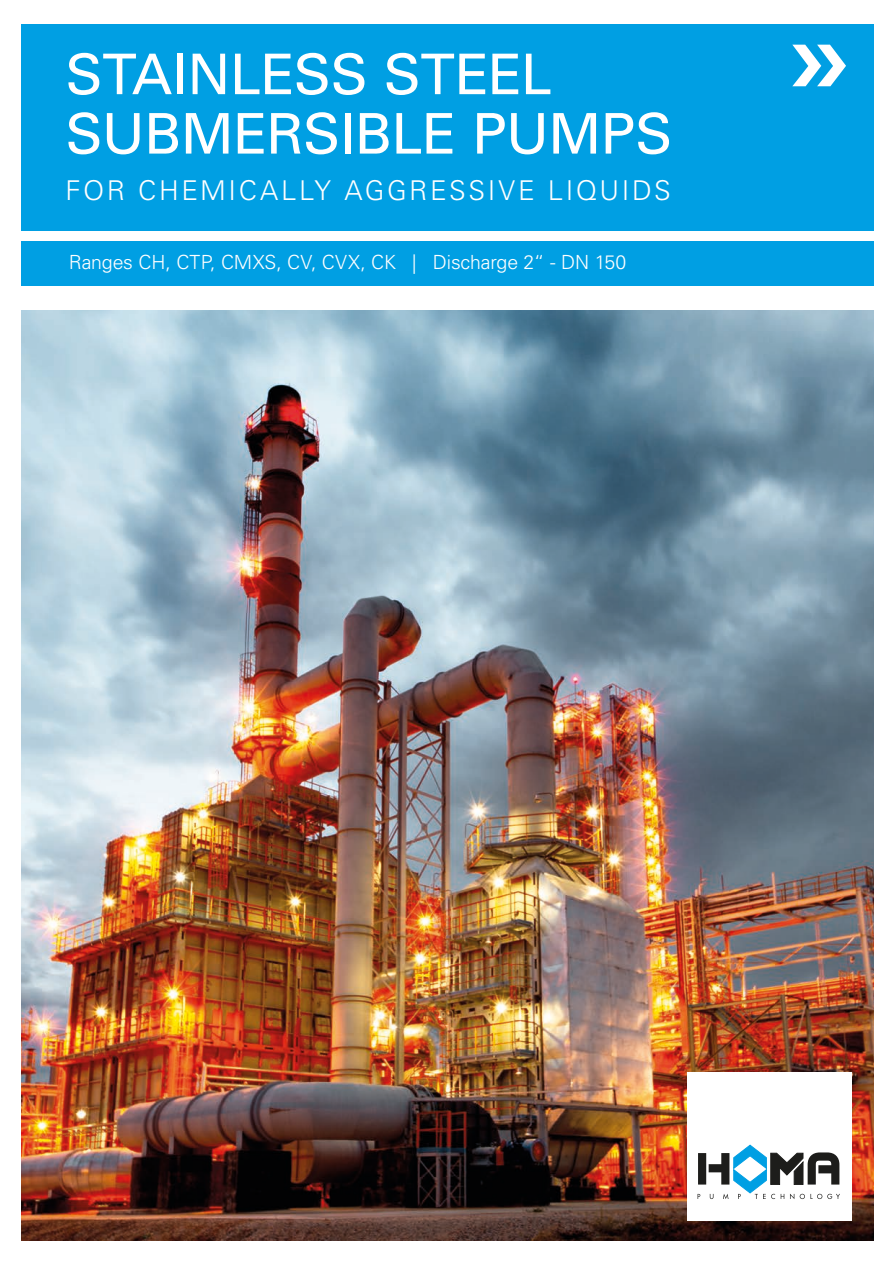
<style>
.page{position:relative;width:893px;height:1263px;background:#fff}
.page>*{position:absolute;margin:0;border:0;box-sizing:border-box;transform-origin:0 0}
.t1{font:56.1px/59.4px "Univers";letter-spacing:-.015em;color:#fff}
.t2{font:300 27.3px "Univers";letter-spacing:.095em;color:#fff}
.t3{font:300 19.5px "Univers";letter-spacing:-.005em;color:#fff}
</style>
<div class="page">
<img style="left:21px;top:310px;width:853px;height:931px">
<div style="left:687px;top:1071px;width:164px;height:149px;background:#fff"></div>
<div style="left:21px;top:24px;width:853px;height:207px;background:#009fe3"></div>
<div style="left:21px;top:241px;width:853px;height:45px;background:#009fe3"></div>
<svg style="left:792px;top:45px;width:54px;height:41px"></svg>
<svg style="left:698px;top:1145px;width:142px;height:54px"></svg>
<h1 class="t1" style="left:65px;top:45px;width:609px">STAINLESS STEEL<br>SUBMERSIBLE PUMPS</h1>
<h2 class="t2" style="left:65px;top:174px;width:607px">FOR CHEMICALLY AGGRESSIVE LIQUIDS</h2>
<p class="t3" style="left:69px;top:251px;width:559px">Ranges CH, CTP, CMXS, CV, CVX, CK | Discharge 2“ - DN 150</p>
</div>
